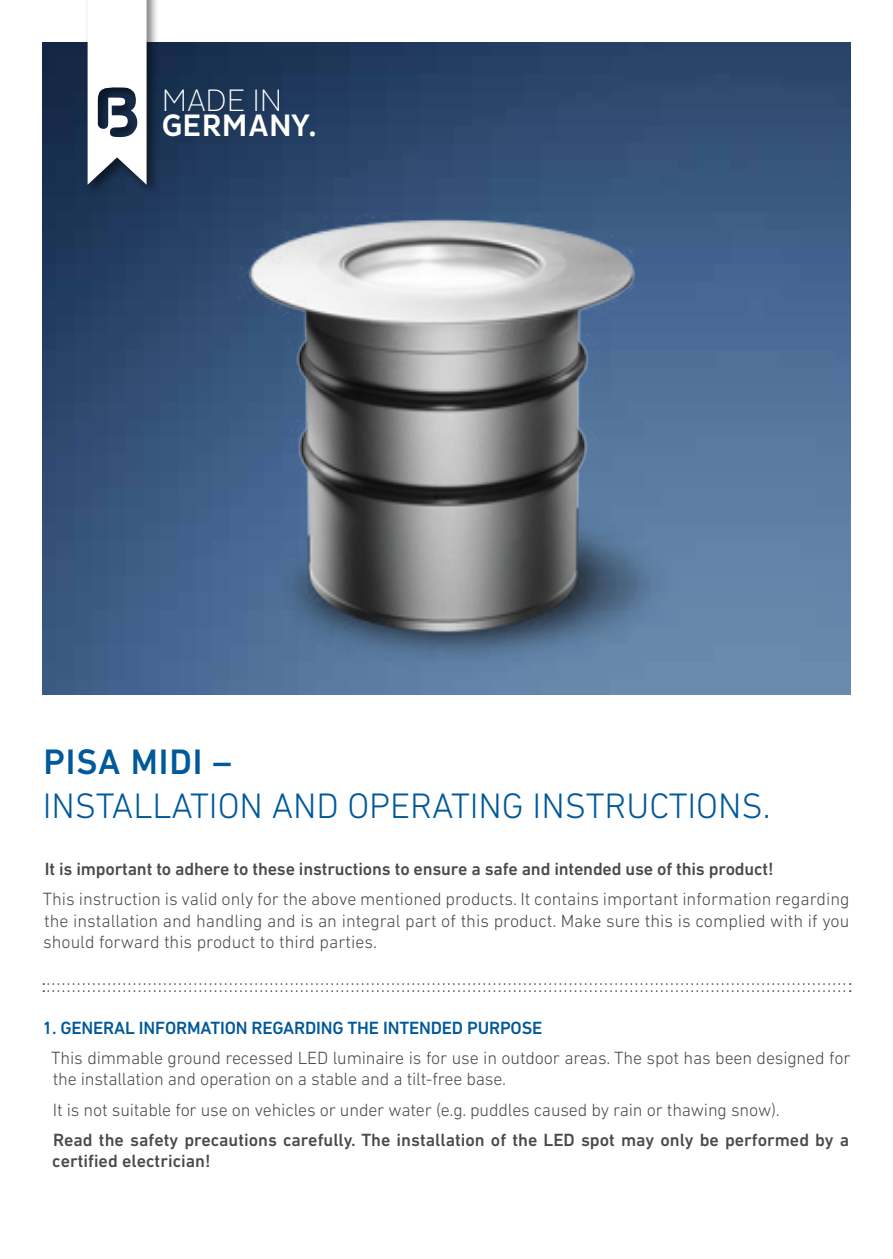
<style>
.page{position:relative;width:893px;height:1259px;background:#fff}
.page>*{position:absolute;margin:0;border:0;box-sizing:border-box;transform-origin:0 0}
.t1{font:300 36px "DIN Next LT Pro";color:#00599a}
.t2{font:500 36px "DIN Next LT Pro";letter-spacing:.025em;color:#00599a}
.t3{font:500 31.5px "Pluto Sans Cond";letter-spacing:.02em;color:#fff}
.t4{font:300 31.5px "Pluto Sans Cond Ex";color:#fff}
.t5{font:300 18px/21.6px "DIN Next LT Pro";letter-spacing:-.01em;color:#4a4a49;text-align:justify}
.t6{font:500 18px/21.6px "DIN Next LT Pro";letter-spacing:-.005em;color:#4a4a49}
.t7{font:500 18px "DIN Next LT Pro";letter-spacing:-.01em;color:#00599a}
</style>
<div class="page">
<img style="left:43px;top:43px;width:807px;height:651px">
<div style="left:84px;top:0;width:75px;height:197px;background:#000;opacity:.5"></div>
<svg style="left:88px;top:0;width:59px;height:185px"></svg>
<svg style="left:43px;top:983px;width:808px;height:9px"></svg>
<img style="left:98px;top:164px;width:658px;height:520px">
<h2 class="t4" style="left:162px;top:82px;width:122px">MADE IN</h2>
<h2 class="t3" style="left:162px;top:108px;width:157px">GERMANY.</h2>
<h1 class="t2" style="left:43px;top:740px;width:189px">PISA MIDI –</h1>
<h1 class="t1" style="left:43px;top:785px;width:729px">INSTALLATION AND OPERATING INSTRUCTIONS.</h1>
<p class="t6" style="left:45px;top:858px;width:730px">It is important to adhere to these instructions to ensure a safe and intended use of this product!</p>
<p class="t5" style="left:43px;top:888px;width:808px">This instruction is valid only for the above mentioned products. It contains important information regarding the installation and handling and is an integral part of this product. Make sure this is complied with if you should forward this product to third parties.</p>
<p class="t7" style="left:43px;top:1017px;width:501px">1. GENERAL INFORMATION REGARDING THE INTENDED PURPOSE</p>
<p class="t5" style="left:51px;top:1046px;width:801px">This dimmable ground recessed LED luminaire is for use in outdoor areas. The spot has been designed for the installation and operation on a stable and a tilt-free base.</p>
<p class="t5" style="left:53px;top:1098px;width:728px">It is not suitable for use on vehicles or under water (e.g. puddles caused by rain or thawing snow).</p>
<p class="t6" style="left:52px;top:1128px;width:799px">Read the safety precautions carefully. The installation of the LED spot may only be performed by a certified electrician!</p>
</div>
